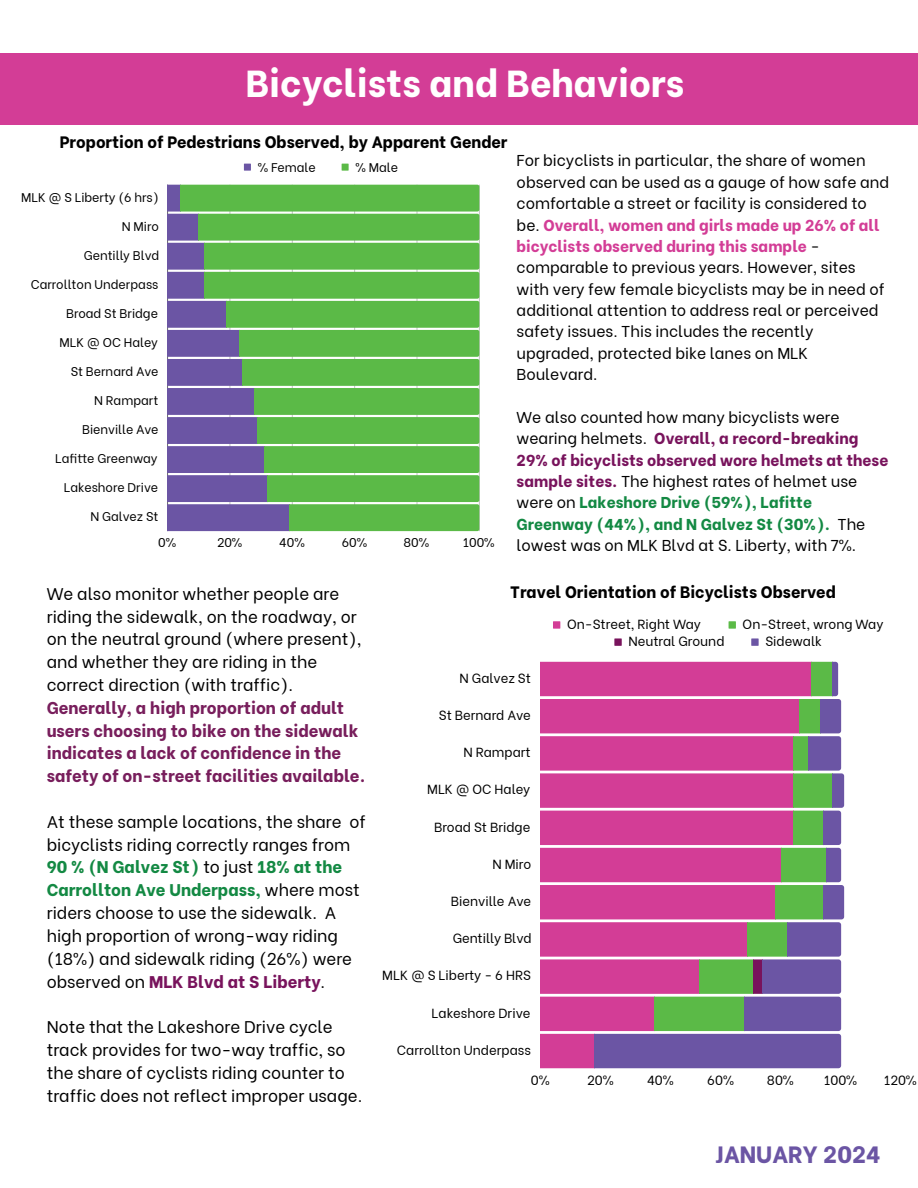
<style>
.page{position:relative;width:918px;height:1188px;background:#fff}
.page>*{position:absolute;margin:0;border:0;box-sizing:border-box;transform-origin:0 0}
.t1{font:800 37.5px "Be Vietnam";color:#fff}
.t2{font:800 23.55px "Be Vietnam";color:#6b55a4}
.t3{font:16.95px/22.8px "Be Vietnam";color:#000}
.t4{font:800 16.5px "Be Vietnam";color:#000}
.t5{font:15.75px/21.3px "Be Vietnam";color:#000}
.t6{font:13.2px "Be Vietnam";color:#000}
.t7{font:12.6px "Be Vietnam";color:#000}
.s1{font-weight:800;color:#d33d96}
.s2{font-weight:800;color:#78135c}
.s3{font-weight:800;color:#138943}
.s4{font-weight:800;color:#781e5c}
</style>
<div class="page">
<div style="left:0;top:54px;width:918px;height:71px;background:#d33d96"></div>
<svg style="left:244px;top:164px;width:7px;height:7px"></svg>
<svg style="left:342px;top:164px;width:7px;height:7px"></svg>
<hr style="left:479px;top:185px;width:1px;height:346px;background:#000">
<hr style="left:167px;top:185px;width:1px;height:346px;background:#000">
<svg style="left:168px;top:185px;width:311px;height:346px;background:#69aa66"></svg>
<svg style="left:553px;top:621px;width:7px;height:8px"></svg>
<svg style="left:729px;top:621px;width:7px;height:8px"></svg>
<svg style="left:614px;top:638px;width:8px;height:8px"></svg>
<svg style="left:751px;top:638px;width:8px;height:8px"></svg>
<svg style="left:540px;top:662px;width:304px;height:406px;background:#b75d97"></svg>
<p class="t1" style="left:246px;top:53px;width:440px">Bicyclists and Behaviors</p>
<p class="t4" style="left:60px;top:129px;width:449px">Proportion of Pedestrians Observed, by Apparent Gender</p>
<p class="t7" style="left:21px;top:187px;width:139px">MLK @ S Liberty (6 hrs)</p>
<p class="t7" style="left:122px;top:216px;width:39px">N Miro</p>
<p class="t7" style="left:84px;top:245px;width:77px">Gentilly Blvd</p>
<p class="t7" style="left:31px;top:274px;width:129px">Carrollton Underpass</p>
<p class="t7" style="left:66px;top:303px;width:93px">Broad St Bridge</p>
<p class="t7" style="left:60px;top:332px;width:100px">MLK @ OC Haley</p>
<p class="t7" style="left:71px;top:361px;width:89px">St Bernard Ave</p>
<p class="t7" style="left:94px;top:390px;width:66px">N Rampart</p>
<p class="t7" style="left:82px;top:419px;width:78px">Bienville Ave</p>
<p class="t7" style="left:55px;top:448px;width:104px">Lafitte Greenway</p>
<p class="t7" style="left:64px;top:477px;width:96px">Lakeshore Drive</p>
<p class="t7" style="left:90px;top:506px;width:70px">N Galvez St</p>
<p class="t7" style="left:258px;top:157px;width:59px">% Female</p>
<p class="t7" style="left:356px;top:157px;width:44px">% Male</p>
<p class="t7" style="left:158px;top:532px;width:19px">0%</p>
<p class="t7" style="left:217px;top:532px;width:27px">20%</p>
<p class="t7" style="left:279px;top:532px;width:27px">40%</p>
<p class="t7" style="left:342px;top:532px;width:27px">60%</p>
<p class="t7" style="left:404px;top:532px;width:27px">80%</p>
<p class="t7" style="left:463px;top:532px;width:33px">100%</p>
<h2 class="t5" style="left:517px;top:148px;width:374px">For bicyclists in particular, the share of women observed can be used as a gauge of how safe and comfortable a street or facility is considered to be. <span class="s1">Overall, women and girls made up 26% of all bicyclists observed during this sample</span> - comparable to previous years. However, sites with very few female bicyclists may be in need of additional attention to address real or perceived safety issues. This includes the recently upgraded, protected bike lanes on MLK Boulevard.</h2>
<p class="t5" style="left:517px;top:405px;width:373px">We also counted how many bicyclists were wearing helmets. <span class="s2">Overall, a record-breaking 29% of bicyclists observed wore helmets at these sample sites.</span> The highest rates of helmet use were on <span class="s3">Lakeshore Drive (59%), Lafitte Greenway (44%), and N Galvez St (30%).</span> The lowest was on MLK Blvd at S. Liberty, with 7%.</p>
<p class="t3" style="left:47px;top:581px;width:320px">We also monitor whether people are riding the sidewalk, on the roadway, or on the neutral ground (where present), and whether they are riding in the correct direction (with traffic).<br><span class="s4">Generally, a high proportion of adult users choosing to bike on the sidewalk indicates a lack of confidence in the safety of on-street facilities available.</span></p>
<p class="t3" style="left:47px;top:809px;width:321px">At these sample locations, the share of bicyclists riding correctly ranges from <span class="s3">90 % (N Galvez St)</span> to just <span class="s3">18% at the Carrollton Ave Underpass,</span> where most riders choose to use the sidewalk. A high proportion of wrong-way riding (18%) and sidewalk riding (26%) were observed on <span class="s2">MLK Blvd at S Liberty</span>.</p>
<h2 class="t3" style="left:47px;top:1014px;width:317px">Note that the Lakeshore Drive cycle track provides for two-way traffic, so the share of cyclists riding counter to traffic does not reflect improper usage.</h2>
<p class="t4" style="left:510px;top:578px;width:327px">Travel Orientation of Bicyclists Observed</p>
<p class="t6" style="left:460px;top:667px;width:73px">N Galvez St</p>
<p class="t6" style="left:439px;top:704px;width:94px">St Bernard Ave</p>
<p class="t6" style="left:463px;top:741px;width:69px">N Rampart</p>
<p class="t6" style="left:427px;top:779px;width:105px">MLK @ OC Haley</p>
<p class="t6" style="left:434px;top:816px;width:98px">Broad St Bridge</p>
<p class="t6" style="left:492px;top:853px;width:40px">N Miro</p>
<p class="t6" style="left:451px;top:890px;width:82px">Bienville Ave</p>
<p class="t6" style="left:453px;top:927px;width:80px">Gentilly Blvd</p>
<p class="t6" style="left:382px;top:965px;width:150px">MLK @ S Liberty - 6 HRS</p>
<p class="t6" style="left:432px;top:1002px;width:101px">Lakeshore Drive</p>
<p class="t6" style="left:397px;top:1039px;width:136px">Carrollton Underpass</p>
<p class="t6" style="left:567px;top:613px;width:135px">On-Street, Right Way</p>
<p class="t6" style="left:743px;top:613px;width:142px">On-Street, wrong Way</p>
<p class="t6" style="left:628px;top:630px;width:98px">Neutral Ground</p>
<p class="t6" style="left:765px;top:630px;width:58px">Sidewalk</p>
<p class="t6" style="left:531px;top:1069px;width:20px">0%</p>
<p class="t6" style="left:587px;top:1069px;width:28px">20%</p>
<p class="t6" style="left:647px;top:1069px;width:28px">40%</p>
<p class="t6" style="left:707px;top:1069px;width:28px">60%</p>
<p class="t6" style="left:767px;top:1069px;width:28px">80%</p>
<p class="t6" style="left:824px;top:1069px;width:35px">100%</p>
<p class="t6" style="left:884px;top:1069px;width:35px">120%</p>
<h1 class="t2" style="left:715px;top:1134px;width:167px">JANUARY 2024</h1>
</div>
